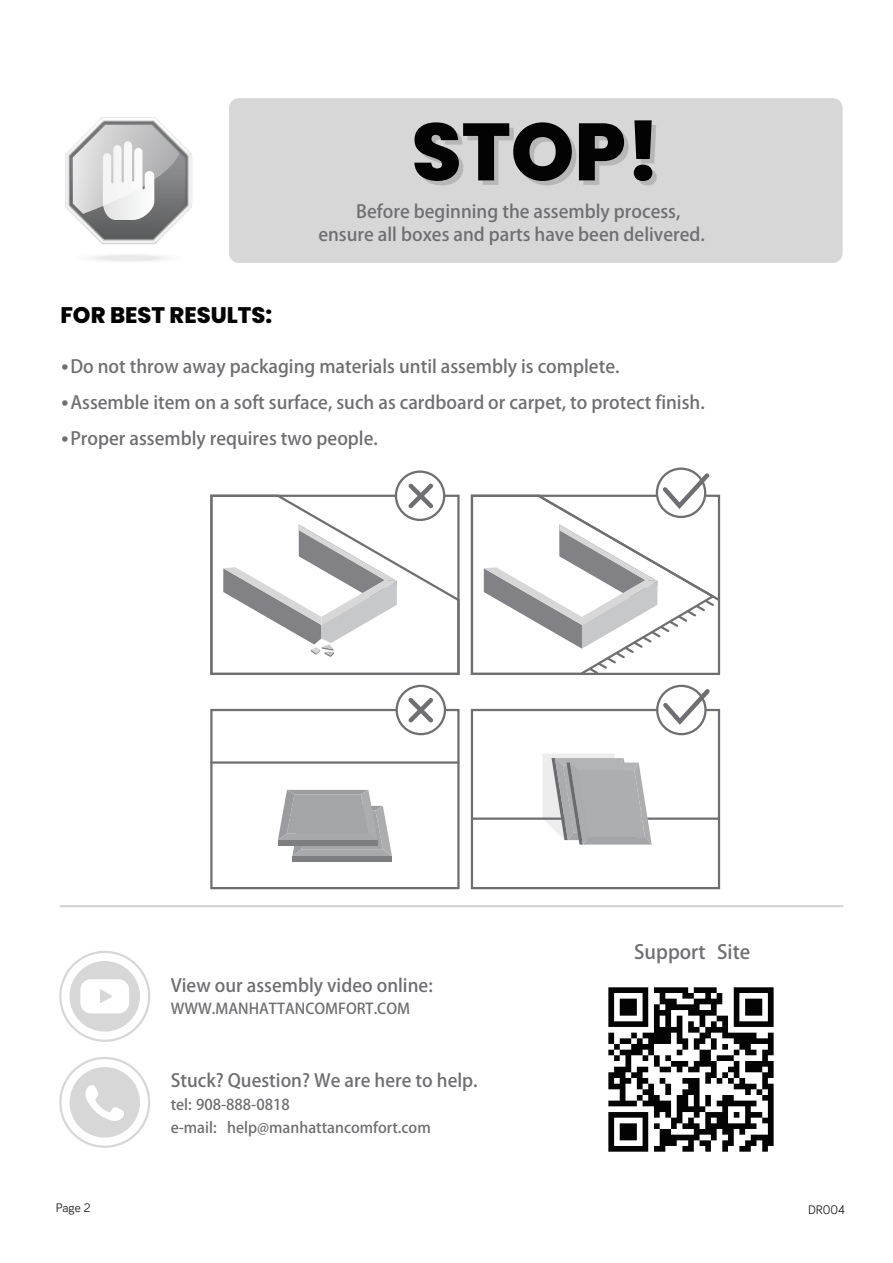
<style>
.page{position:relative;width:893px;height:1263px;background:#fff}
.page>*{position:absolute;margin:0;border:0;box-sizing:border-box;transform-origin:0 0}
.t1{font:800 81px "Poppins";color:#030303}
.t2{font:800 22.5px "Poppins";color:#030303}
.t3{font:19.35px "Adobe Heiti Std";color:#6f6f73}
.t4{font:18px/22.5px "Poppins Regular G Bpc EUC H";color:#6f6f73}
.t5{font:14.85px/22.5px "Poppins Bold G Bpc EUC H";color:#6f6f73}
.t6{font:12.75px "Bariol";color:#231f20}
.s1{font-family:"Poppins"}
.s2{font-family:"Poppins Regular G Bpc EUC H"}
</style>
<div class="page">
<div style="left:59px;top:1057px;width:91px;height:91px;border:2px solid #d7d7d8;border-radius:50%"></div>
<div style="left:69px;top:1067px;width:71px;height:70px;background:#d7d7d8;border-radius:50%"></div>
<svg style="left:85px;top:1085px;width:39px;height:36px"></svg>
<div style="left:59px;top:951px;width:91px;height:91px;border:2px solid #d7d7d8;border-radius:50%"></div>
<div style="left:69px;top:961px;width:71px;height:70px;background:#d7d7d8;border-radius:50%"></div>
<svg style="left:80px;top:979px;width:49px;height:34px;background:#fafafa"></svg>
<hr style="left:60px;top:905px;width:783px;height:2px;background:#d7d7d8">
<div style="left:471px;top:709px;width:249px;height:180px;border:2px solid #6f6f73"></div>
<svg style="left:657px;top:686px;width:48px;height:48px"></svg>
<div style="left:656px;top:685px;width:51px;height:50px;border:2px solid #6f6f73;border-radius:50%"></div>
<svg style="left:659px;top:685px;width:55px;height:43px"></svg>
<hr style="left:472px;top:817px;width:247px;height:3px;background:#6f6f73">
<svg style="left:542px;top:754px;width:110px;height:90px;background:#bbbcbe"></svg>
<div style="left:210px;top:709px;width:250px;height:180px;border:2px solid #6f6f73"></div>
<svg style="left:397px;top:686px;width:48px;height:48px"></svg>
<div style="left:396px;top:685px;width:50px;height:50px;border:2px solid #6f6f73;border-radius:50%"></div>
<svg style="left:404px;top:694px;width:33px;height:33px"></svg>
<div style="left:292px;top:856px;width:100px;height:5px;background:#7c7e81"></div>
<svg style="left:278px;top:790px;width:114px;height:66px;background:#adaeb0"></svg>
<hr style="left:211px;top:761px;width:247px;height:3px;background:#6f6f73">
<svg style="left:470px;top:494px;width:247px;height:181px"></svg>
<svg style="left:484px;top:469px;width:237px;height:205px"></svg>
<svg style="left:210px;top:493px;width:250px;height:182px"></svg>
<svg style="left:397px;top:472px;width:48px;height:48px"></svg>
<div style="left:395px;top:470px;width:50px;height:51px;border:2px solid #6f6f73;border-radius:50%"></div>
<svg style="left:404px;top:479px;width:33px;height:33px"></svg>
<svg style="left:223px;top:524px;width:174px;height:133px"></svg>
<div style="left:229px;top:98px;width:614px;height:165px;background:#d7d7d8;border-radius:10px"></div>
<svg style="left:92px;top:255px;width:75px;height:7px"></svg>
<svg style="left:65px;top:117px;width:127px;height:127px"></svg>
<img style="left:608px;top:987px;width:166px;height:165px">
<h1 class="t1" style="left:411px;top:105px;width:250px">STOP!</h1>
<p class="t2" style="left:60px;top:302px;width:213px">FOR BEST RESULTS:</p>
<p class="t4" style="left:318px;top:201px;width:388px;text-indent:38px">Before beginning the assembly process, ensure all boxes and parts have been delivered.</p>
<p class="t4" style="left:60px;top:356px;width:561px"><span class="s1">•</span> Do not throw away packaging materials until assembly is complete.</p>
<p class="t4" style="left:60px;top:392px;width:646px"><span class="s1">•</span> Assemble item on a soft surface, such as cardboard or carpet, to protect finish.</p>
<p class="t4" style="left:60px;top:428px;width:319px"><span class="s1">•</span> Proper assembly requires two people.</p>
<p class="t4" style="left:171px;top:974px;width:263px">View our assembly video online:</p>
<p class="t5" style="left:171px;top:998px;width:241px">WWW.MANHATTANCOMFORT.COM</p>
<p class="t4" style="left:171px;top:1070px;width:308px">Stuck? Question? We are here to help.</p>
<p class="t5" style="left:171px;top:1094px;width:261px"><span class="s2">tel:</span> 908-888-0818<br><span class="s2">e-mail:</span> help@manhattancomfort.com</p>
<p class="t3" style="left:634px;top:940px;width:118px">Support Site</p>
<p class="t6" style="left:56px;top:1199px;width:36px">Page 2</p>
<p class="t6" style="left:808px;top:1201px;width:38px">DR004</p>
</div>
